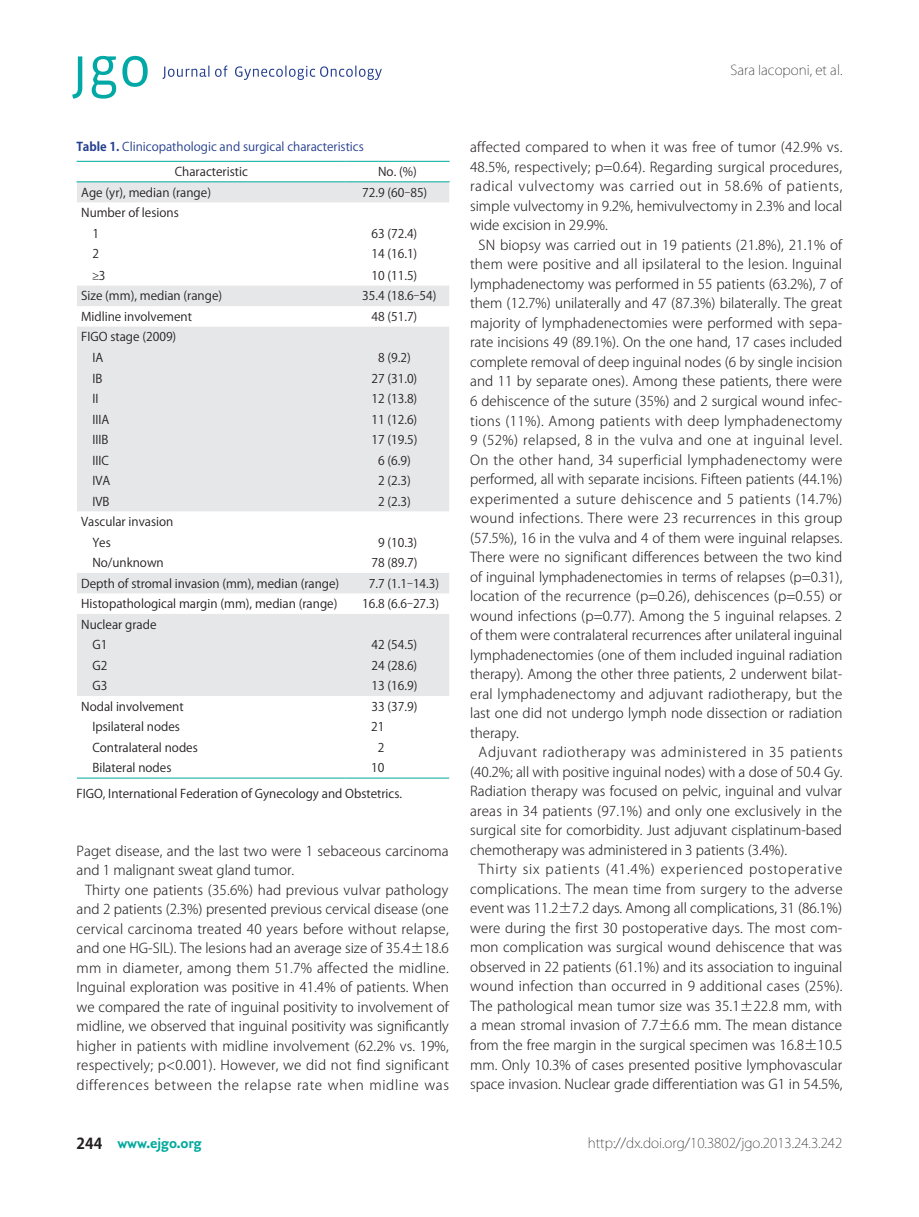
<style>
.page{position:relative;width:919px;height:1217px;background:#fff}
.page>*{position:absolute;margin:0;border:0;box-sizing:border-box;transform-origin:0 0}
.t1{font:700 15px "Nexus Sans";color:#00a99d}
.본문{font:300 13.5px/19.5px "Koz Go Pro";color:#231f20;text-align:justify}
.머리-저자{font:200 13.5px "Koz Go Pro";color:#231f20}
.표내용{font:12px "Koz Go Pro";color:#231f20}
.표제목{font:12px "Koz Go Pro";color:#253f8e}
.s1{font-weight:700}
.s2{font-weight:300}
.s3{font-family:"Koz Go Pro";color:#231f20}
</style>
<div class="page">
<svg style="left:72px;top:56px;width:76px;height:43px"></svg>
<svg style="left:162px;top:65px;width:220px;height:15px"></svg>
<svg style="left:77px;top:182px;width:372px;height:513px;fill:#e6e7e9"></svg>
<hr style="left:77px;top:161px;width:268px;height:1px;background:#00a99d">
<hr style="left:345px;top:161px;width:104px;height:1px;background:#00a99d">
<hr style="left:77px;top:181px;width:268px;height:1px;background:#00a99d">
<hr style="left:345px;top:181px;width:104px;height:1px;background:#00a99d">
<hr style="left:77px;top:777px;width:268px;height:1px;background:#00a99d">
<hr style="left:345px;top:777px;width:104px;height:1px;background:#00a99d">
<p class="머리-저자" style="left:730px;top:61px;width:113px">Sara Iacoponi, et al.</p>
<p class="표제목" style="left:77px;top:139px;width:289px"><span class="s1">Table 1.</span> Clinicopathologic and surgical characteristics</p>
<p class="표내용" style="left:175px;top:164px;width:74px">Characteristic</p>
<p class="표내용" style="left:378px;top:164px;width:40px">No. (%)</p>
<p class="표내용" style="left:81px;top:184px;width:131px">Age (yr), median (range)</p>
<p class="표내용" style="left:362px;top:184px;width:67px">72.9 (60<span class="s2">-</span>85)</p>
<p class="표내용" style="left:81px;top:205px;width:99px">Number of lesions</p>
<p class="표내용" style="left:92px;top:225px;width:8px">1</p>
<p class="표내용" style="left:371px;top:225px;width:47px">63 (72.4)</p>
<p class="표내용" style="left:92px;top:246px;width:8px">2</p>
<p class="표내용" style="left:371px;top:246px;width:47px">14 (16.1)</p>
<p class="표내용" style="left:92px;top:268px;width:15px">≥3</p>
<p class="표내용" style="left:371px;top:268px;width:47px">10 (11.5)</p>
<p class="표내용" style="left:81px;top:288px;width:142px">Size (mm), median (range)</p>
<p class="표내용" style="left:362px;top:288px;width:76px">35.4 (18.6<span class="s2">-</span>54)</p>
<p class="표내용" style="left:81px;top:309px;width:112px">Midline involvement</p>
<p class="표내용" style="left:371px;top:309px;width:47px">48 (51.7)</p>
<p class="표내용" style="left:81px;top:329px;width:97px">FIGO stage (2009)</p>
<p class="표내용" style="left:92px;top:350px;width:12px">IA</p>
<p class="표내용" style="left:378px;top:350px;width:34px">8 (9.2)</p>
<p class="표내용" style="left:92px;top:370px;width:12px">IB</p>
<p class="표내용" style="left:371px;top:370px;width:47px">27 (31.0)</p>
<p class="표내용" style="left:92px;top:391px;width:8px">II</p>
<p class="표내용" style="left:371px;top:391px;width:47px">12 (13.8)</p>
<p class="표내용" style="left:92px;top:411px;width:19px">IIIA</p>
<p class="표내용" style="left:371px;top:411px;width:47px">11 (12.6)</p>
<p class="표내용" style="left:92px;top:432px;width:18px">IIIB</p>
<p class="표내용" style="left:371px;top:432px;width:47px">17 (19.5)</p>
<p class="표내용" style="left:92px;top:452px;width:18px">IIIC</p>
<p class="표내용" style="left:378px;top:452px;width:34px">6 (6.9)</p>
<p class="표내용" style="left:92px;top:473px;width:19px">IVA</p>
<p class="표내용" style="left:378px;top:473px;width:34px">2 (2.3)</p>
<p class="표내용" style="left:92px;top:493px;width:19px">IVB</p>
<p class="표내용" style="left:378px;top:493px;width:34px">2 (2.3)</p>
<p class="표내용" style="left:81px;top:514px;width:94px">Vascular invasion</p>
<p class="표내용" style="left:92px;top:534px;width:20px">Yes</p>
<p class="표내용" style="left:378px;top:534px;width:41px">9 (10.3)</p>
<p class="표내용" style="left:92px;top:555px;width:73px">No/unknown</p>
<p class="표내용" style="left:371px;top:555px;width:47px">78 (89.7)</p>
<p class="표내용" style="left:81px;top:575px;width:259px">Depth of stromal invasion (mm), median (range)</p>
<p class="표내용" style="left:369px;top:575px;width:72px">7.7 (1.1<span class="s2">-</span>14.3)</p>
<p class="표내용" style="left:81px;top:596px;width:258px">Histopathological margin (mm), median (range)</p>
<p class="표내용" style="left:362px;top:596px;width:78px">16.8 (6.6<span class="s2">-</span>27.3)</p>
<p class="표내용" style="left:81px;top:616px;width:77px">Nuclear grade</p>
<p class="표내용" style="left:92px;top:637px;width:16px">G1</p>
<p class="표내용" style="left:371px;top:637px;width:47px">42 (54.5)</p>
<p class="표내용" style="left:92px;top:657px;width:16px">G2</p>
<p class="표내용" style="left:371px;top:657px;width:47px">24 (28.6)</p>
<p class="표내용" style="left:92px;top:678px;width:16px">G3</p>
<p class="표내용" style="left:371px;top:678px;width:47px">13 (16.9)</p>
<p class="표내용" style="left:81px;top:698px;width:104px">Nodal involvement</p>
<p class="표내용" style="left:371px;top:698px;width:47px">33 (37.9)</p>
<p class="표내용" style="left:92px;top:719px;width:89px">Ipsilateral nodes</p>
<p class="표내용" style="left:371px;top:719px;width:15px">21</p>
<p class="표내용" style="left:92px;top:739px;width:107px">Contralateral nodes</p>
<p class="표내용" style="left:378px;top:739px;width:8px">2</p>
<p class="표내용" style="left:92px;top:760px;width:80px">Bilateral nodes</p>
<p class="표내용" style="left:371px;top:760px;width:15px">10</p>
<p class="표내용" style="left:77px;top:785px;width:327px">FIGO, International Federation of Gynecology and Obstetrics.</p>
<p class="본문" style="left:77px;top:840px;width:373px">Paget disease, and the last two were 1 sebaceous carcinoma and 1 malignant sweat gland tumor.</p>
<p class="본문" style="left:77px;top:879px;width:374px;text-align:center">Thirty one patients (35.6%) had previous vulvar pathology and 2 patients (2.3%) presented previous cervical disease (one cervical carcinoma treated 40 years before without relapse, and one HG-SIL). The lesions had an average size of 35.4±18.6 mm in diameter, among them 51.7% affected the midline.<br>Inguinal exploration was positive in 41.4% of patients. When we compared the rate of inguinal positivity to involvement of midline, we observed that inguinal positivity was significantly higher in patients with midline involvement (62.2% vs. 19%, respectively; p&lt;0.001). However, we did not find significant differences between the relapse rate when midline was</p>
<p class="본문" style="left:470px;top:138px;width:374px">affected compared to when it was free of tumor (42.9% vs.<br>48.5%, respectively; p=0.64). Regarding surgical procedures, radical vulvectomy was carried out in 58.6% of patients, simple vulvectomy in 9.2%, hemivulvectomy in 2.3% and local wide excision in 29.9%.</p>
<p class="본문" style="left:470px;top:235px;width:374px;text-indent:9px">SN biopsy was carried out in 19 patients (21.8%), 21.1% of them were positive and all ipsilateral to the lesion. Inguinal lymphadenectomy was performed in 55 patients (63.2%), 7 of them (12.7%) unilaterally and 47 (87.3%) bilaterally. The great majority of lymphadenectomies were performed with sepa&shy;rate incisions 49 (89.1%). On the one hand, 17 cases included complete removal of deep inguinal nodes (6 by single incision and 11 by separate ones). Among these patients, there were 6 dehiscence of the suture (35%) and 2 surgical wound infec&shy;tions (11%). Among patients with deep lymphadenectomy 9 (52%) relapsed, 8 in the vulva and one at inguinal level.<br>On the other hand, 34 superficial lymphadenectomy were performed, all with separate incisions. Fifteen patients (44.1%) experimented a suture dehiscence and 5 patients (14.7%) wound infections. There were 23 recurrences in this group (57.5%), 16 in the vulva and 4 of them were inguinal relapses.<br>There were no significant differences between the two kind of inguinal lymphadenectomies in terms of relapses (p=0.31), location of the recurrence (p=0.26), dehiscences (p=0.55) or wound infections (p=0.77). Among the 5 inguinal relapses. 2 of them were contralateral recurrences after unilateral inguinal lymphadenectomies (one of them included inguinal radiation therapy). Among the other three patients, 2 underwent bilat&shy;eral lymphadenectomy and adjuvant radiotherapy, but the last one did not undergo lymph node dissection or radiation therapy.</p>
<p class="본문" style="left:470px;top:742px;width:374px;text-indent:9px">Adjuvant radiotherapy was administered in 35 patients (40.2%; all with positive inguinal nodes) with a dose of 50.4 Gy.<br>Radiation therapy was focused on pelvic, inguinal and vulvar areas in 34 patients (97.1%) and only one exclusively in the surgical site for comorbidity. Just adjuvant cisplatinum-based chemotherapy was administered in 3 patients (3.4%).</p>
<p class="본문" style="left:470px;top:859px;width:374px;text-indent:9px">Thirty six patients (41.4%) experienced postoperative complications. The mean time from surgery to the adverse event was 11.2±7.2 days. Among all complications, 31 (86.1%) were during the first 30 postoperative days. The most com&shy;mon complication was surgical wound dehiscence that was observed in 22 patients (61.1%) and its association to inguinal wound infection than occurred in 9 additional cases (25%).<br>The pathological mean tumor size was 35.1±22.8 mm, with a mean stromal invasion of 7.7±6.6 mm. The mean distance from the free margin in the surgical specimen was 16.8±10.5 mm. Only 10.3% of cases presented positive lymphovascular space invasion. Nuclear grade differentiation was G1 in 54.5%,</p>
<p class="t1" style="left:77px;top:1133px;width:127px"><span class="s3">244</span> www.ejgo.org</p>
<p class="머리-저자" style="left:587px;top:1133px;width:256px">http://dx.doi.org/10.3802/jgo.2013.24.3.242</p>
</div>
